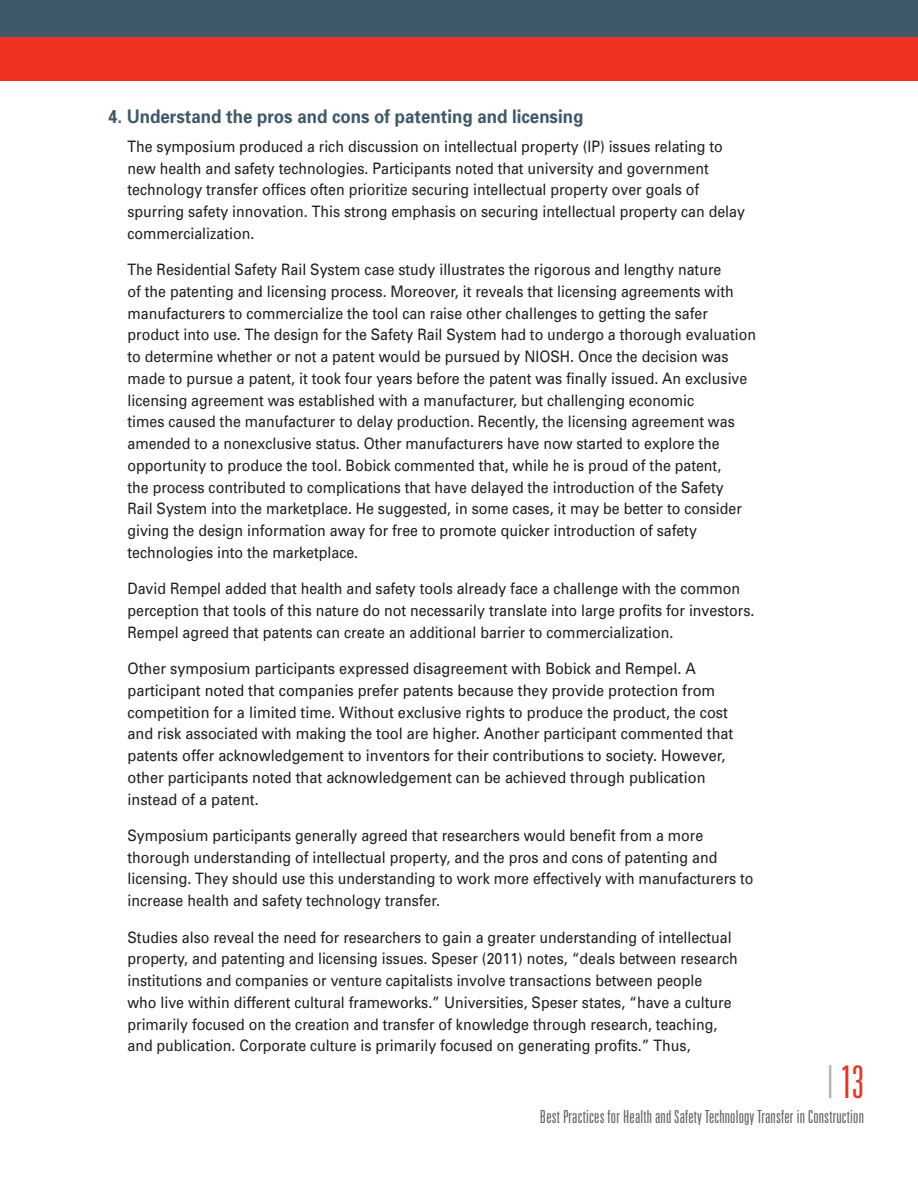
<style>
.page{position:relative;width:918px;height:1188px;background:#fff}
.page>*{position:absolute;margin:0;border:0;box-sizing:border-box;transform-origin:0 0}
.t1{font:300 ultra-condensed 45px "Univers";color:#ef3122}
.Subheads_2{font:700 18.75px "Univers";color:#405968;scale:.9 1}
.t2{font:300 ultra-condensed 18px "Univers";letter-spacing:.01em;color:#636366;scale:1.05 1}
.Body_1_Column_Indent{font:15.75px/21.8px "Univers";color:#231f20;scale:.9 1}
.Body_1_Column_Indent-2{font:15.75px/21.8px "Univers";color:#231f20;scale:.92 1}
.s1{color:#aeafb3}
</style>
<div class="page">
<div style="left:0;top:0;width:918px;height:81px;background:#405968"></div>
<div style="left:0;top:38px;width:918px;height:43px;background:#ef3122"></div>
<p class="Subheads_2" style="left:108px;top:105px;width:530px">4. Understand the pros and cons of patenting and licensing</p>
<p class="Body_1_Column_Indent" style="left:128px;top:135px;width:688px">The symposium produced a rich discussion on intellectual property (IP) issues relating to new health and safety technologies. Participants noted that university and government technology transfer offices often prioritize securing intellectual property over goals of spurring safety innovation. This strong emphasis on securing intellectual property can delay commercialization.</p>
<p class="Body_1_Column_Indent" style="left:128px;top:258px;width:700px">The Residential Safety Rail System case study illustrates the rigorous and lengthy nature<br>of the patenting and licensing process. Moreover, it reveals that licensing agreements with manufacturers to commercialize the tool can raise other challenges to getting the safer product into use. The design for the Safety Rail System had to undergo a thorough evaluation to determine whether or not a patent would be pursued by NIOSH. Once the decision was made to pursue a patent, it took four years before the patent was finally issued. An exclusive licensing agreement was established with a manufacturer, but challenging economic<br>times caused the manufacturer to delay production. Recently, the licensing agreement was amended to a nonexclusive status. Other manufacturers have now started to explore the opportunity to produce the tool. Bobick commented that, while he is proud of the patent,<br>the process contributed to complications that have delayed the introduction of the Safety<br>Rail System into the marketplace. He suggested, in some cases, it may be better to consider giving the design information away for free to promote quicker introduction of safety technologies into the marketplace.</p>
<p class="Body_1_Column_Indent" style="left:128px;top:578px;width:698px">David Rempel added that health and safety tools already face a challenge with the common perception that tools of this nature do not necessarily translate into large profits for investors.<br>Rempel agreed that patents can create an additional barrier to commercialization.</p>
<p class="Body_1_Column_Indent-2" style="left:128px;top:657px;width:660px">Other symposium participants expressed disagreement with Bobick and Rempel. A participant noted that companies prefer patents because they provide protection from competition for a limited time. Without exclusive rights to produce the product, the cost and risk associated with making the tool are higher. Another participant commented that patents offer acknowledgement to inventors for their contributions to society. However, other participants noted that acknowledgement can be achieved through publication instead of a patent.</p>
<p class="Body_1_Column_Indent" style="left:128px;top:824px;width:697px">Symposium participants generally agreed that researchers would benefit from a more thorough understanding of intellectual property, and the pros and cons of patenting and licensing. They should use this understanding to work more effectively with manufacturers to increase health and safety technology transfer.</p>
<p class="Body_1_Column_Indent" style="left:128px;top:926px;width:680px">Studies also reveal the need for researchers to gain a greater understanding of intellectual property, and patenting and licensing issues. Speser (2011) notes, “deals between research institutions and companies or venture capitalists involve transactions between people<br>who live within different cultural frameworks.” Universities, Speser states, “have a culture primarily focused on the creation and transfer of knowledge through research, teaching, and publication. Corporate culture is primarily focused on generating profits.” Thus,</p>
<h1 class="t1" style="left:826px;top:1059px;width:40px"><span class="s1">|</span> 13</h1>
<p class="t2" style="left:540px;top:1107px;width:310px">Best Practices for Health and Safety Technology Transfer in Construction</p>
</div>
